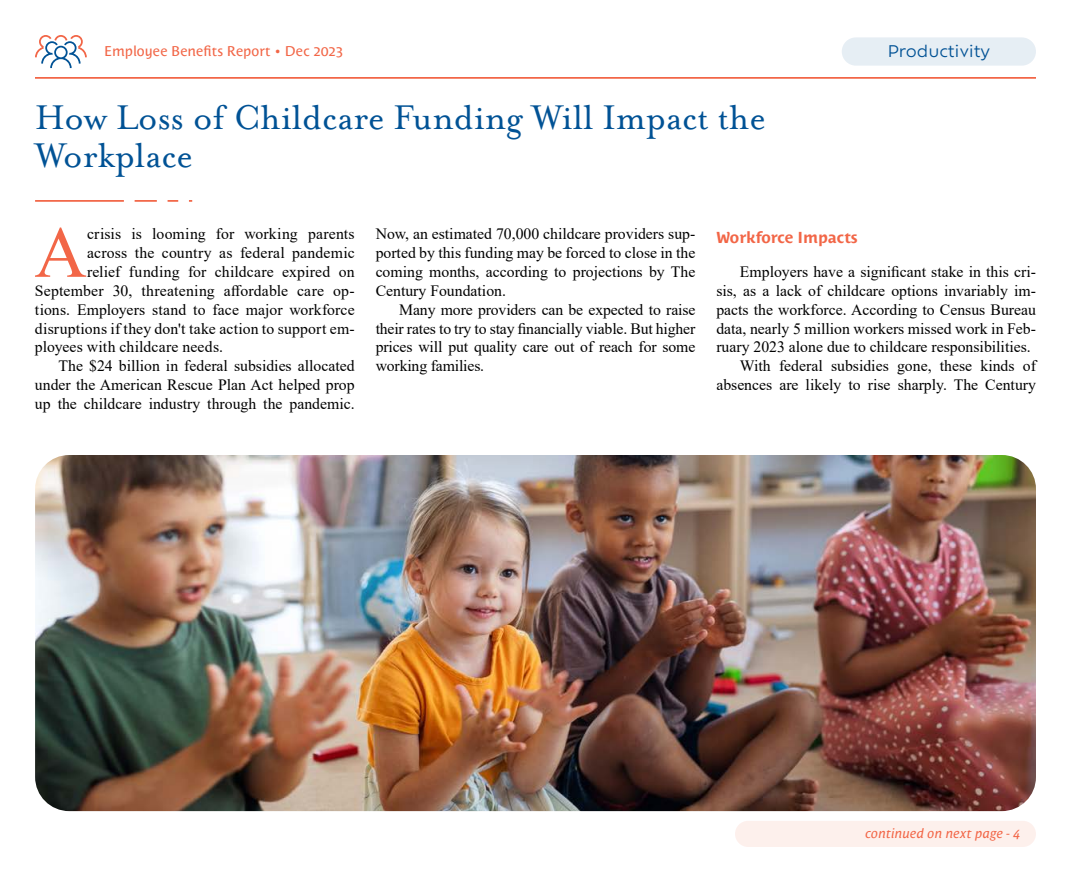
<style>
.page{position:relative;width:1071px;height:882px;background:#fff}
.page>*{position:absolute;margin:0;border:0;box-sizing:border-box;transform-origin:0 0}
.t1{font:72.8px "Times New Roman";color:#f26647}
.t2{font:39.38px/37.8px "Mrs Eaves OT";color:#005295}
.t3{font:15.75px/18.9px "Times New Roman";color:#000;text-align:justify}
.t4{font:700 15.75px "Costa Std";color:#f26647}
.t5{font:15.75px "Ofelia Text";color:#005295}
.t6{font:14px "Costa Std";letter-spacing:.005em;color:#f26647}
.t7{font:italic 13.12px "Costa Std";letter-spacing:.01em;color:#f26647}
</style>
<div class="page">
<hr style="left:35px;top:200px;width:89px;height:2px;background:#f26647">
<hr style="left:135px;top:200px;width:22px;height:2px;background:#f26647">
<svg style="left:168px;top:200px;width:10px;height:2px"></svg>
<img style="left:35px;top:455px;width:1001px;height:356px">
<div style="left:842px;top:37px;width:194px;height:29px;background:#e6eef4;border-radius:14px"></div>
<svg style="left:35px;top:35px;width:52px;height:33px"></svg>
<hr style="left:35px;top:77px;width:1001px;height:2px;background:#f26647">
<div style="left:735px;top:821px;width:301px;height:26px;background:#fdf0ec;border-radius:13px"></div>
<p class="t6" style="left:104px;top:43px;width:240px">Employee Benefits Report • Dec 2023</p>
<p class="t5" style="left:888px;top:40px;width:104px">Productivity</p>
<h2 class="t2" style="left:35px;top:98px;width:732px">How Loss of Childcare Funding Will Impact the<br>Workplace</h2>
<h1 class="t1" style="left:34px;top:201px;width:54px">A</h1>
<p class="t3" style="left:87px;top:224px;width:269px">crisis is looming for working parents</p>
<p class="t3" style="left:87px;top:243px;width:269px">across the country as federal pandemic</p>
<p class="t3" style="left:87px;top:262px;width:269px">relief funding for childcare expired on</p>
<p class="t3" style="left:35px;top:280px;width:321px">September 30, threatening affordable care op-</p>
<p class="t3" style="left:35px;top:299px;width:321px">tions. Employers stand to face major workforce</p>
<p class="t3" style="left:35px;top:318px;width:321px">disruptions if they don't take action to support em-</p>
<p class="t3" style="left:35px;top:337px;width:190px">ployees with childcare needs.</p>
<p class="t3" style="left:59px;top:356px;width:298px">The $24 billion in federal subsidies allocated</p>
<p class="t3" style="left:35px;top:375px;width:321px">under the American Rescue Plan Act helped prop</p>
<p class="t3" style="left:35px;top:394px;width:321px">up the childcare industry through the pandemic.</p>
<p class="t3" style="left:376px;top:224px;width:321px">Now, an estimated 70,000 childcare providers sup&shy;ported by this funding may be forced to close in the coming months, according to projections by The Century Foundation.</p>
<p class="t3" style="left:376px;top:299px;width:321px;text-indent:24px">Many more providers can be expected to raise their rates to try to stay financially viable. But higher prices will put quality care out of reach for some working families.</p>
<p class="t4" style="left:716px;top:228px;width:143px">Workforce Impacts</p>
<p class="t3" style="left:740px;top:262px;width:298px">Employers have a significant stake in this cri-</p>
<p class="t3" style="left:716px;top:281px;width:321px">sis, as a lack of childcare options invariably im-</p>
<p class="t3" style="left:716px;top:299px;width:321px">pacts the workforce. According to Census Bureau</p>
<p class="t3" style="left:716px;top:318px;width:321px">data, nearly 5 million workers missed work in Feb-</p>
<p class="t3" style="left:716px;top:337px;width:316px">ruary 2023 alone due to childcare responsibilities.</p>
<p class="t3" style="left:740px;top:356px;width:298px">With federal subsidies gone, these kinds of</p>
<p class="t3" style="left:716px;top:375px;width:321px">absences are likely to rise sharply. The Century</p>
<p class="t7" style="left:865px;top:826px;width:156px">continued on next page - 4</p>
</div>
